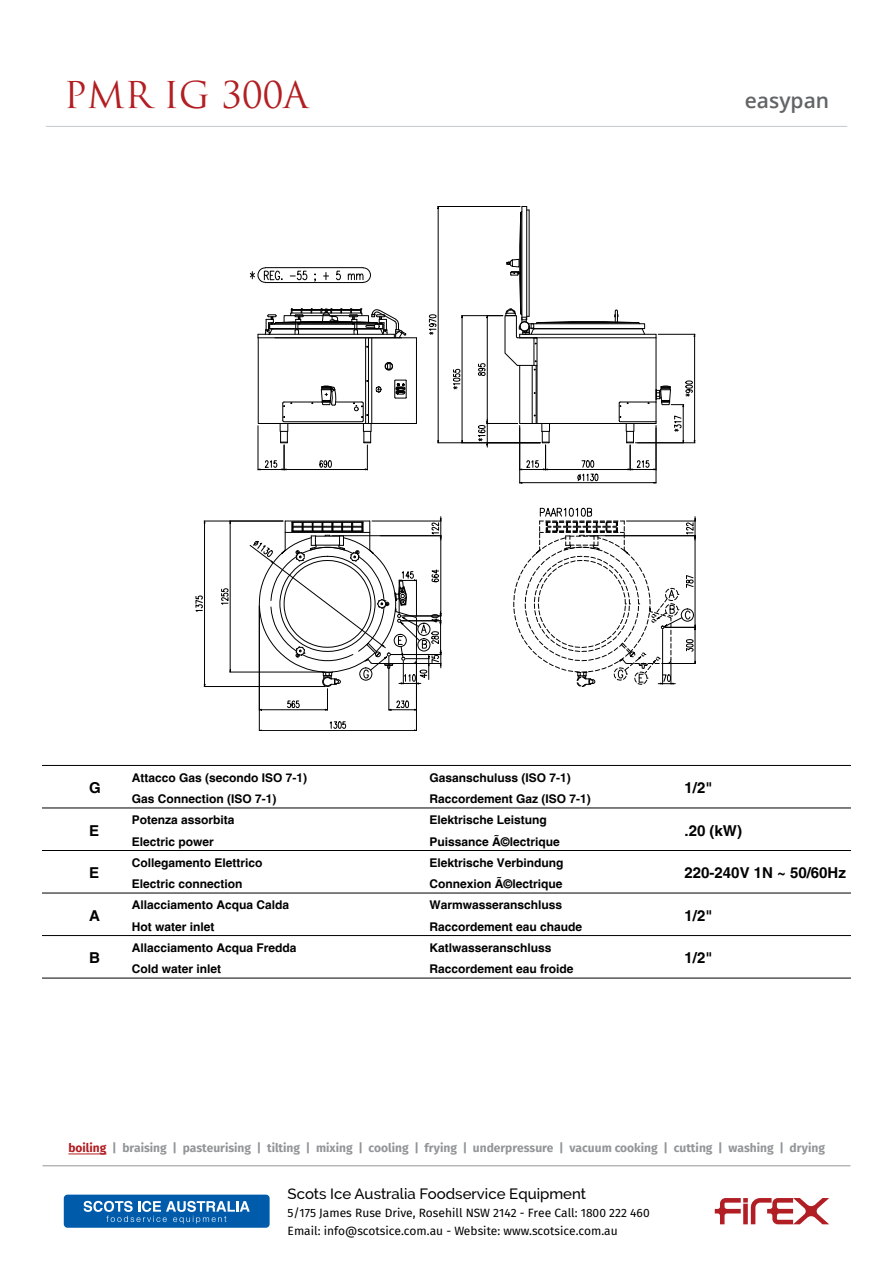
<style>
.page{position:relative;width:893px;height:1263px;background:#fff}
.page>*{position:absolute;margin:0;border:0;box-sizing:border-box;transform-origin:0 0}
.t1{font:36px "Trajan Pro";color:#b21e22}
.t2{font:600 21px "Open Sans";color:#636466}
.t3{font:700 15px "Helvetica";color:#000}
.t4{font:500 15px "Raleway";color:#000}
.t5{font:700 12px "Helvetica";color:#000}
.t6{font:700 12px "Fira Sans";color:#939598}
.t7{font:12px/18px "Fira Sans";color:#000}
.s1{color:#b21e22}
</style>
<div class="page">
<img style="left:42px;top:208px;width:809px;height:771px">
<hr style="left:438px;top:442px;width:102px;height:1px;background:#000">
<hr style="left:438px;top:206px;width:82px;height:1px;background:#000">
<hr style="left:438px;top:208px;width:1px;height:233px;background:#000">
<svg style="left:426px;top:314px;width:11px;height:21px"></svg>
<hr style="left:230px;top:672px;width:95px;height:1px;background:#000">
<hr style="left:230px;top:523px;width:1px;height:147px;background:#000">
<svg style="left:219px;top:588px;width:10px;height:17px"></svg>
<hr style="left:204px;top:521px;width:79px;height:1px;background:#000">
<hr style="left:204px;top:686px;width:121px;height:1px;background:#000">
<hr style="left:204px;top:523px;width:1px;height:161px;background:#000">
<svg style="left:196px;top:595px;width:7px;height:18px"></svg>
<svg style="left:290px;top:270px;width:18px;height:11px"></svg>
<svg style="left:314px;top:274px;width:3px;height:8px"></svg>
<svg style="left:324px;top:272px;width:5px;height:8px"></svg>
<svg style="left:335px;top:270px;width:6px;height:11px"></svg>
<hr style="left:265px;top:267px;width:98px;height:1px;background:#000">
<hr style="left:265px;top:282px;width:98px;height:1px;background:#000">
<svg style="left:347px;top:267px;width:24px;height:16px"></svg>
<svg style="left:249px;top:267px;width:34px;height:16px"></svg>
<hr style="left:462px;top:315px;width:41px;height:1px;background:#000">
<hr style="left:462px;top:318px;width:1px;height:123px;background:#000">
<svg style="left:451px;top:368px;width:10px;height:22px"></svg>
<svg style="left:476px;top:206px;width:219px;height:277px"></svg>
<hr style="left:259px;top:606px;width:1px;height:125px;background:#000">
<hr style="left:416px;top:662px;width:1px;height:69px;background:#000">
<hr style="left:261px;top:730px;width:153px;height:1px;background:#000">
<svg style="left:329px;top:719px;width:18px;height:10px"></svg>
<svg style="left:257px;top:308px;width:160px;height:162px"></svg>
<svg style="left:249px;top:517px;width:192px;height:194px"></svg>
<svg style="left:506px;top:505px;width:190px;height:182px"></svg>
<hr style="left:43px;top:765px;width:807px;height:1px;background:#000">
<hr style="left:43px;top:807px;width:807px;height:1px;background:#000">
<hr style="left:43px;top:850px;width:807px;height:1px;background:#000">
<hr style="left:43px;top:892px;width:807px;height:1px;background:#000">
<hr style="left:43px;top:935px;width:807px;height:1px;background:#000">
<hr style="left:43px;top:978px;width:807px;height:1px;background:#000">
<hr style="left:68px;top:1154px;width:38px;height:1px;background:#b21e22">
<hr style="left:46px;top:126px;width:801px;height:1px;background:#c1cad0">
<div style="left:64px;top:1194px;width:206px;height:34px;background:#005cab;border-radius:4px"></div>
<svg style="left:84px;top:1201px;width:166px;height:22px"></svg>
<svg style="left:715px;top:1198px;width:114px;height:26px"></svg>
<hr style="left:43px;top:1165px;width:807px;height:1px;background:#939598">
<h1 class="t1" style="left:64px;top:72px;width:246px">PMR IG 300A</h1>
<h2 class="t2" style="left:745px;top:86px;width:86px">easypan</h2>
<p class="t5" style="left:132px;top:770px;width:177px">Attacco Gas (secondo ISO 7-1)</p>
<p class="t5" style="left:429px;top:770px;width:143px">Gasanschuluss (ISO 7-1)</p>
<p class="t3" style="left:89px;top:779px;width:13px">G</p>
<p class="t3" style="left:685px;top:779px;width:29px">1/2"</p>
<p class="t5" style="left:132px;top:791px;width:146px">Gas Connection (ISO 7-1)</p>
<p class="t5" style="left:429px;top:791px;width:163px">Raccordement Gaz (ISO 7-1)</p>
<p class="t5" style="left:132px;top:813px;width:104px">Potenza assorbita</p>
<p class="t5" style="left:429px;top:813px;width:119px">Elektrische Leistung</p>
<p class="t3" style="left:89px;top:821px;width:12px">E</p>
<p class="t3" style="left:685px;top:821px;width:59px">.20 (kW)</p>
<p class="t5" style="left:132px;top:834px;width:84px">Electric power</p>
<p class="t5" style="left:429px;top:834px;width:132px">Puissance Ã©lectrique</p>
<p class="t5" style="left:132px;top:855px;width:132px">Collegamento Elettrico</p>
<p class="t5" style="left:429px;top:855px;width:136px">Elektrische Verbindung</p>
<p class="t3" style="left:89px;top:864px;width:12px">E</p>
<p class="t3" style="left:685px;top:864px;width:163px">220-240V 1N ~ 50/60Hz</p>
<p class="t5" style="left:132px;top:876px;width:112px">Electric connection</p>
<p class="t5" style="left:429px;top:876px;width:134px">Connexion Ã©lectrique</p>
<p class="t5" style="left:132px;top:898px;width:159px">Allacciamento Acqua Calda</p>
<p class="t5" style="left:429px;top:898px;width:134px">Warmwasseranschluss</p>
<p class="t3" style="left:89px;top:906px;width:12px">A</p>
<p class="t3" style="left:685px;top:906px;width:29px">1/2"</p>
<p class="t5" style="left:132px;top:919px;width:84px">Hot water inlet</p>
<p class="t5" style="left:429px;top:919px;width:154px">Raccordement eau chaude</p>
<p class="t5" style="left:132px;top:940px;width:166px">Allacciamento Acqua Fredda</p>
<p class="t5" style="left:429px;top:940px;width:124px">Katlwasseranschluss</p>
<p class="t3" style="left:89px;top:949px;width:12px">B</p>
<p class="t3" style="left:685px;top:949px;width:29px">1/2"</p>
<p class="t5" style="left:132px;top:961px;width:91px">Cold water inlet</p>
<p class="t5" style="left:429px;top:961px;width:146px">Raccordement eau froide</p>
<p class="t6" style="left:68px;top:1139px;width:758px"><span class="s1">boiling</span> | braising | pasteurising | tilting | mixing | cooling | frying | underpressure | vacuum cooking | cutting | washing | drying</p>
<p class="t4" style="left:288px;top:1185px;width:300px">Scots Ice Australia Foodservice Equipment</p>
<p class="t7" style="left:288px;top:1204px;width:364px">5/175 James Ruse Drive, Rosehill NSW 2142 - Free Call: 1800 222 460<br>Email: info@scotsice.com.au - Website: www.scotsice.com.au</p>
</div>
